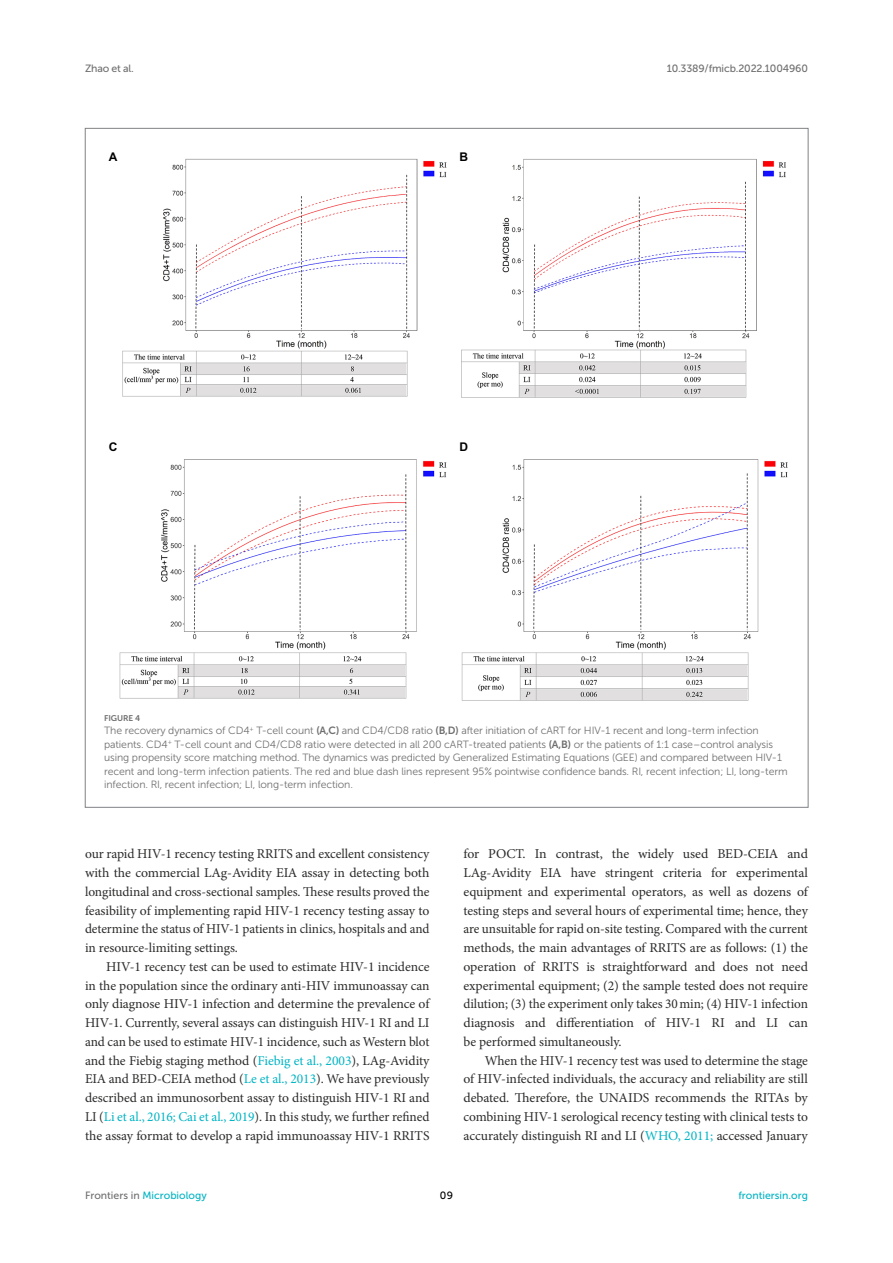
<style>
.page{position:relative;width:893px;height:1263px;background:#fff}
.page>*{position:absolute;margin:0;border:0;box-sizing:border-box;transform-origin:0 0}
.TEXT{font:13.5px/18.8px "Minion Pro";letter-spacing:-.005em;color:#2b2b2a;text-align:justify}
.TEXT_FLUSH{font:13.5px/18.8px "Minion Pro";letter-spacing:-.005em;color:#2b2b2a;text-align:justify}
.t1{font:700 12px "Arial";color:#000}
.FIG_LEG{font:10.5px/13.5px "Museo Sans 300";letter-spacing:-.01em;color:#706f70}
.t2{font:10.5px "Museo Sans 500";color:#00b4c4}
.t3{font:10.5px "Museo Sans 500";letter-spacing:-.015em;color:#706f70}
.t4{font:10.5px "Museo Sans 500";color:#000}
.FIG_HD{font:8.25px "Museo Sans 700";letter-spacing:-.01em;color:#706f70}
.s1{font-family:"Museo Sans 700"}
.s2{color:#00b4c4}
.s3{color:#706f70}
</style>
<div class="page">
<img style="left:119px;top:158px;width:669px;height:543px">
<p class="t3" style="left:85px;top:63px;width:50px">Zhao et al.</p>
<p class="t3" style="left:667px;top:63px;width:143px">10.3389/fmicb.2022.1004960</p>
<p class="t1" style="left:109px;top:148px;width:10px">A</p>
<p class="t1" style="left:459px;top:148px;width:10px">B</p>
<p class="t1" style="left:109px;top:439px;width:10px">C</p>
<p class="t1" style="left:459px;top:439px;width:10px">D</p>
<p class="FIG_HD" style="left:104px;top:713px;width:37px">FIGURE 4</p>
<p class="FIG_LEG" style="left:104px;top:724px;width:685px">The recovery dynamics of CD4<sup>+</sup> T-cell count <span class="s1">(A,C)</span> and CD4/CD8 ratio <span class="s1">(B,D)</span> after initiation of cART for HIV-1 recent and long-term infection patients. CD4<sup>+</sup> T-cell count and CD4/CD8 ratio were detected in all 200 cART-treated patients <span class="s1">(A,B)</span> or the patients of 1:1 case–control analysis using propensity score matching method. The dynamics was predicted by Generalized Estimating Equations (GEE) and compared between HIV-1 recent and long-term infection patients. The red and blue dash lines represent 95% pointwise confidence bands. RI, recent infection; LI, long-term infection. RI, recent infection; LI, long-term infection.</p>
<p class="TEXT_FLUSH" style="left:85px;top:845px;width:346px">our rapid HIV-1 recency testing RRITS and excellent consistency with the commercial LAg-Avidity EIA assay in detecting both longitudinal and cross-sectional samples. These results proved the feasibility of implementing rapid HIV-1 recency testing assay to determine the status of HIV-1 patients in clinics, hospitals and and in resource-limiting settings.</p>
<p class="TEXT" style="left:85px;top:957px;width:346px;text-indent:21px">HIV-1 recency test can be used to estimate HIV-1 incidence in the population since the ordinary anti-HIV immunoassay can only diagnose HIV-1 infection and determine the prevalence of HIV-1. Currently, several assays can distinguish HIV-1 RI and LI and can be used to estimate HIV-1 incidence, such as Western blot and the Fiebig staging method (<span class="s2">Fiebig et al., 2003</span>), LAg-Avidity EIA and BED-CEIA method (<span class="s2">Le et al., 2013</span>). We have previously described an immunosorbent assay to distinguish HIV-1 RI and LI (<span class="s2">Li et al., 2016; Cai et al., 2019</span>). In this study, we further refined the assay format to develop a rapid immunoassay HIV-1 RRITS</p>
<p class="TEXT" style="left:463px;top:845px;width:346px">for POCT. In contrast, the widely used BED-CEIA and LAg-Avidity EIA have stringent criteria for experimental equipment and experimental operators, as well as dozens of testing steps and several hours of experimental time; hence, they are unsuitable for rapid on-site testing. Compared with the current methods, the main advantages of RRITS are as follows: (1) the operation of RRITS is straightforward and does not need experimental equipment; (2) the sample tested does not require dilution; (3) the experiment only takes 30min; (4) HIV-1 infection diagnosis and differentiation of HIV-1 RI and LI can be performed simultaneously.</p>
<p class="TEXT" style="left:463px;top:1051px;width:346px;text-indent:21px">When the HIV-1 recency test was used to determine the stage of HIV-infected individuals, the accuracy and reliability are still debated. Therefore, the UNAIDS recommends the RITAs by combining HIV-1 serological recency testing with clinical tests to accurately distinguish RI and LI (<span class="s2">WHO, 2011;</span> accessed January</p>
<p class="t2" style="left:85px;top:1190px;width:123px"><span class="s3">Frontiers in</span> Microbiology</p>
<p class="t4" style="left:440px;top:1190px;width:15px">09</p>
<p class="t2" style="left:738px;top:1190px;width:71px">frontiersin.org</p>
</div>
